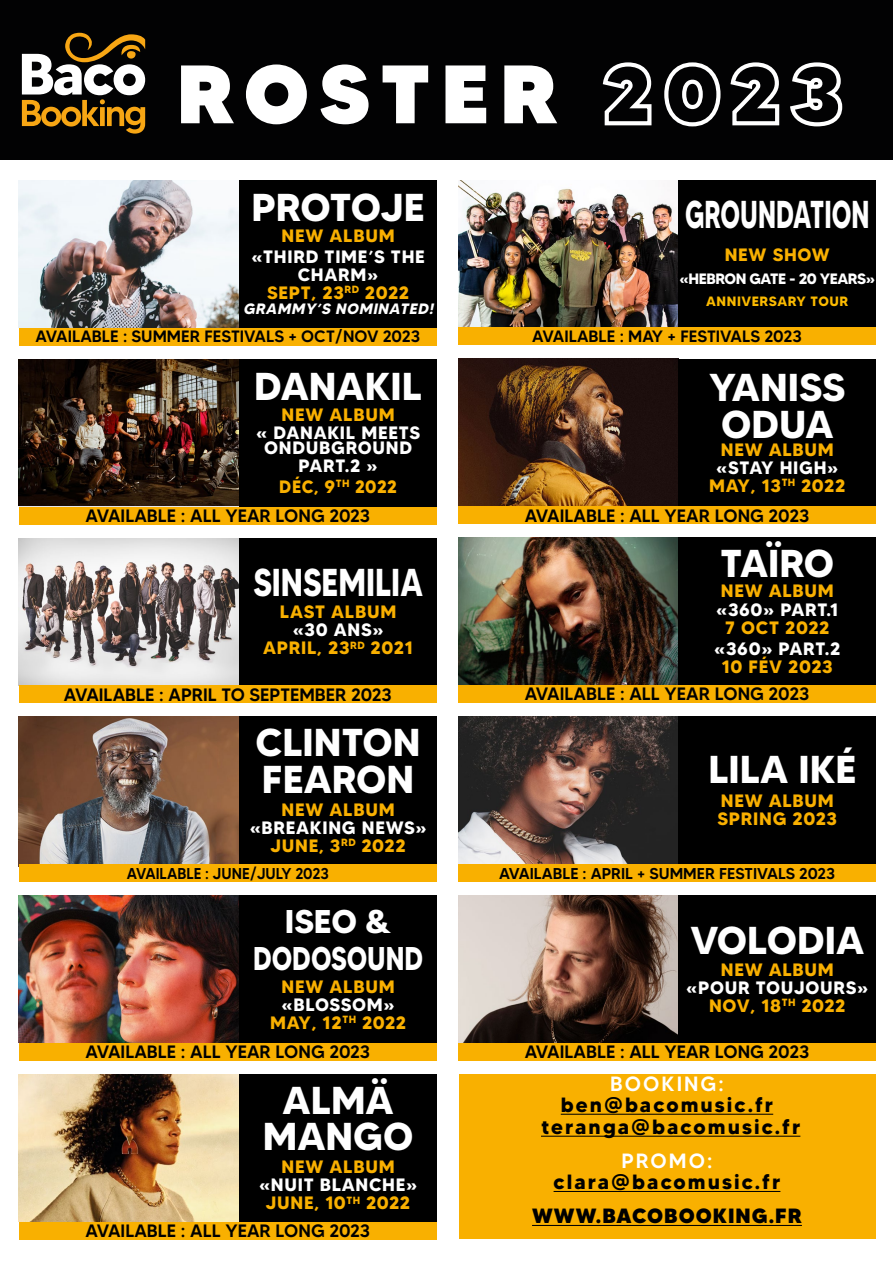
<style>
.page{position:relative;width:893px;height:1263px;background:#fff}
.page>*{position:absolute;margin:0;border:0;box-sizing:border-box;transform-origin:0 0}
.t1{font:900 82.5px "MADETOMMY";letter-spacing:.135em;color:#fff}
.t2{font:700 38.85px/37.3px "MADETOMMY";color:#fff;text-align:center}
.t3{font:700 38.85px "MADETOMMY";color:#fff;scale:.65 1}
.t4{font:700 38.85px "MADETOMMY";color:#fff;scale:.8 1}
.t5{font:700 32.85px/37.3px "MADETOMMY";color:#fff;text-align:center}
.t6{font:700 20.55px/21.9px "MADETOMMY";letter-spacing:.1em;color:#000;text-align:center}
.t7{font:800 20.55px "MADETOMMY";letter-spacing:.05em;color:#000}
.t8{font:500 20.55px "MADETOMMY";letter-spacing:.1em;color:#fff}
.t9{font:700 17.85px/17.9px "MADETOMMY";letter-spacing:.04em;color:#fff;text-align:center}
.t10{font:500 17.85px "MADETOMMY";color:#000}
.t11{font:700 17.85px/18px "MADETOMMY";letter-spacing:.04em;color:#f9b000;text-align:center}
.t12{font:700 17.85px/20.9px "MADETOMMY";letter-spacing:.04em;color:#f9b000;text-align:center;scale:.95 1}
.t13{font:500 16.35px "MADETOMMY";color:#000}
.t14{font:500 15.6px "MADETOMMY";color:#000}
.t15{font:500 15.6px "MADETOMMY";color:#000;scale:.94 1}
.t16{font:700 15px "MADETOMMY";letter-spacing:-.03em;color:#fff}
.t17{font:italic 700 15px "MADETOMMY";color:#fff}
.t18{font:700 13.5px "MADETOMMY";letter-spacing:.04em;color:#fbba00}
.s1{color:#f9b000}
.s2{color:#fff}
</style>
<div class="page">
<div style="left:0;top:0;width:893px;height:159px;background:#020203"></div>
<svg style="left:22px;top:33px;width:123px;height:101px"></svg>
<img style="left:458px;top:717px;width:221px;height:147px">
<div style="left:679px;top:717px;width:197px;height:147px;background:#000"></div>
<div style="left:458px;top:864px;width:418px;height:18px;background:#f9b000"></div>
<img style="left:19px;top:180px;width:221px;height:147px">
<div style="left:240px;top:180px;width:197px;height:148px;background:#000"></div>
<div style="left:19px;top:328px;width:418px;height:18px;background:#f9b000"></div>
<img style="left:458px;top:180px;width:221px;height:147px">
<div style="left:679px;top:180px;width:197px;height:147px;background:#000"></div>
<div style="left:458px;top:327px;width:418px;height:18px;background:#f9b000"></div>
<img style="left:458px;top:896px;width:221px;height:147px">
<div style="left:679px;top:895px;width:197px;height:148px;background:#000"></div>
<div style="left:458px;top:1043px;width:418px;height:18px;background:#f9b000"></div>
<img style="left:458px;top:538px;width:221px;height:147px">
<div style="left:679px;top:538px;width:197px;height:147px;background:#000"></div>
<div style="left:458px;top:685px;width:418px;height:18px;background:#f9b000"></div>
<img style="left:19px;top:717px;width:221px;height:147px">
<div style="left:240px;top:717px;width:197px;height:147px;background:#000"></div>
<div style="left:19px;top:864px;width:418px;height:18px;background:#f9b000"></div>
<img style="left:19px;top:895px;width:221px;height:148px">
<div style="left:240px;top:895px;width:197px;height:148px;background:#000"></div>
<div style="left:19px;top:1043px;width:418px;height:18px;background:#f9b000"></div>
<img style="left:19px;top:1074px;width:221px;height:147px">
<div style="left:240px;top:1074px;width:197px;height:147px;background:#000"></div>
<div style="left:19px;top:1221px;width:418px;height:18px;background:#f9b000"></div>
<img style="left:458px;top:359px;width:221px;height:147px">
<div style="left:679px;top:359px;width:197px;height:147px;background:#000"></div>
<div style="left:458px;top:506px;width:418px;height:18px;background:#f9b000"></div>
<img style="left:19px;top:538px;width:221px;height:147px">
<div style="left:240px;top:538px;width:197px;height:147px;background:#000"></div>
<div style="left:19px;top:685px;width:418px;height:18px;background:#f9b000"></div>
<img style="left:19px;top:359px;width:221px;height:147px">
<div style="left:240px;top:359px;width:197px;height:147px;background:#000"></div>
<div style="left:19px;top:506px;width:418px;height:18px;background:#f9b000"></div>
<div style="left:459px;top:1074px;width:417px;height:165px;background:#f9b000"></div>
<hr style="left:561px;top:1114px;width:212px;height:1px;background:#000">
<hr style="left:541px;top:1136px;width:259px;height:1px;background:#000">
<hr style="left:554px;top:1191px;width:226px;height:1px;background:#000">
<hr style="left:532px;top:1225px;width:270px;height:1px;background:#000">
<h1 class="t1" style="left:177px;top:42px;width:667px">ROSTER 2023</h1>
<h2 class="t2" style="left:252px;top:189px;width:175px">PROTOJE</h2>
<p class="t11" style="left:282px;top:227px;width:114px">NEW ALBUM</p>
<p class="t9" style="left:251px;top:248px;width:175px">«THIRD TIME’S THE<br>CHARM»<br><span class="s1">SEPT, 23</span><sup>RD</sup> <span class="s1">2022</span></p>
<p class="t17" style="left:243px;top:299px;width:195px">GRAMMY’S NOMINATED!</p>
<p class="t13" style="left:36px;top:327px;width:386px">AVAILABLE : SUMMER FESTIVALS + OCT/NOV 2023</p>
<h2 class="t2" style="left:254px;top:367px;width:169px">DANAKIL</h2>
<p class="t11" style="left:282px;top:406px;width:114px">NEW ALBUM</p>
<p class="t9" style="left:256px;top:425px;width:165px;line-height:14.9px">« DANAKIL MEETS<br>ONDUBGROUND</p>
<p class="t12" style="left:279px;top:455px;width:126px"><span class="s2">PART.2 »<br></span>DÉC, 9<sup>TH</sup> 2022</p>
<p class="t10" style="left:85px;top:504px;width:286px">AVAILABLE : ALL YEAR LONG 2023</p>
<h2 class="t4" style="left:253px;top:558px;width:213px">SINSEMILIA</h2>
<p class="t11" style="left:280px;top:603px;width:118px">LAST ALBUM</p>
<p class="t11" style="left:263px;top:621px;width:151px"><span class="s2">«30 ANS»<br></span>APRIL, 23<sup>RD</sup> 2021</p>
<p class="t10" style="left:64px;top:683px;width:329px">AVAILABLE : APRIL TO SEPTEMBER 2023</p>
<h2 class="t2" style="left:256px;top:723px;width:167px;text-align:left">CLINTON<br>FEARON</h2>
<p class="t11" style="left:282px;top:800px;width:114px">NEW ALBUM</p>
<p class="t9" style="left:250px;top:818px;width:178px">«BREAKING NEWS»<br><span class="s1">JUNE, 3</span><sup>RD</sup> <span class="s1">2022</span></p>
<p class="t15" style="left:127px;top:863px;width:216px">AVAILABLE : JUNE/JULY 2023</p>
<h3 class="t5" style="left:253px;top:902px;width:172px">ISEO &amp;<br>DODOSOUND</h3>
<p class="t11" style="left:282px;top:977px;width:114px">NEW ALBUM</p>
<p class="t11" style="left:270px;top:995px;width:138px"><span class="s2">«BLOSSOM»<br></span>MAY, 12<sup>TH</sup> 2022</p>
<p class="t10" style="left:85px;top:1041px;width:286px">AVAILABLE : ALL YEAR LONG 2023</p>
<h2 class="t2" style="left:263px;top:1081px;width:152px;line-height:36px">ALMÄ<br>MANGO</h2>
<p class="t11" style="left:282px;top:1158px;width:114px">NEW ALBUM</p>
<p class="t9" style="left:259px;top:1176px;width:160px">«NUIT BLANCHE»<br><span class="s1">JUNE, 10</span><sup>TH</sup> <span class="s1">2022</span></p>
<p class="t10" style="left:85px;top:1219px;width:286px">AVAILABLE : ALL YEAR LONG 2023</p>
<h2 class="t3" style="left:685px;top:191px;width:285px">GROUNDATION</h2>
<p class="t11" style="left:725px;top:246px;width:107px">NEW SHOW</p>
<p class="t16" style="left:680px;top:269px;width:197px">«HEBRON GATE - 20 YEARS»</p>
<p class="t18" style="left:706px;top:293px;width:144px">ANNIVERSARY TOUR</p>
<p class="t13" style="left:532px;top:326px;width:271px">AVAILABLE : MAY + FESTIVALS 2023</p>
<h2 class="t2" style="left:709px;top:368px;width:138px;line-height:36.9px">YANISS<br>ODUA</h2>
<p class="t11" style="left:721px;top:440px;width:114px">NEW ALBUM</p>
<p class="t9" style="left:709px;top:458px;width:138px">«STAY HIGH»<br><span class="s1">MAY, 13</span><sup>TH</sup> <span class="s1">2022</span></p>
<p class="t10" style="left:525px;top:504px;width:286px">AVAILABLE : ALL YEAR LONG 2023</p>
<h2 class="t2" style="left:720px;top:544px;width:115px">TAÏRO</h2>
<p class="t11" style="left:721px;top:581px;width:114px">NEW ALBUM</p>
<p class="t9" style="left:716px;top:601px;width:124px">«360» PART.1</p>
<p class="t11" style="left:725px;top:619px;width:106px">7 OCT 2022</p>
<p class="t9" style="left:714px;top:640px;width:128px">«360» PART.2</p>
<p class="t11" style="left:722px;top:658px;width:112px">10 FÉV 2023</p>
<p class="t10" style="left:525px;top:683px;width:286px">AVAILABLE : ALL YEAR LONG 2023</p>
<h2 class="t2" style="left:708px;top:750px;width:150px">LILA IKÉ</h2>
<p class="t11" style="left:718px;top:791px;width:121px;text-align:left">NEW ALBUM<br>SPRING 2023</p>
<p class="t14" style="left:499px;top:863px;width:337px">AVAILABLE : APRIL + SUMMER FESTIVALS 2023</p>
<h2 class="t2" style="left:690px;top:921px;width:175px">VOLODIA</h2>
<p class="t11" style="left:721px;top:960px;width:114px">NEW ALBUM</p>
<p class="t9" style="left:686px;top:978px;width:184px">«POUR TOUJOURS»<br><span class="s1">NOV, 18</span><sup>TH</sup> <span class="s1">2022</span></p>
<p class="t10" style="left:525px;top:1041px;width:286px">AVAILABLE : ALL YEAR LONG 2023</p>
<p class="t8" style="left:610px;top:1071px;width:115px">BOOKING:</p>
<p class="t6" style="left:541px;top:1094px;width:261px">ben@bacomusic.fr teranga@bacomusic.fr</p>
<p class="t8" style="left:621px;top:1148px;width:93px">PROMO:</p>
<p class="t6" style="left:554px;top:1171px;width:228px">clara@bacomusic.fr</p>
<p class="t7" style="left:532px;top:1203px;width:271px">WWW.BACOBOOKING.FR</p>
</div>
